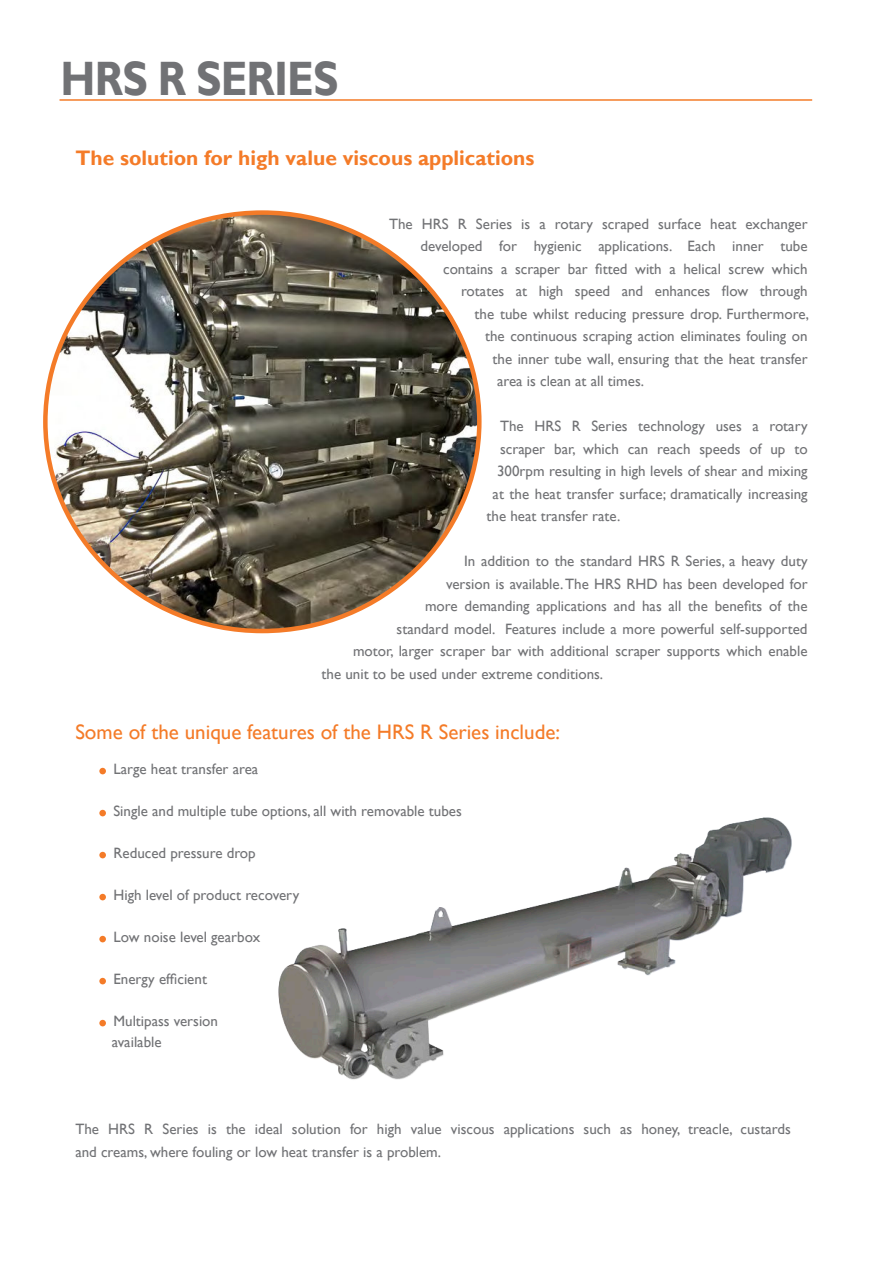
<style>
.page{position:relative;width:893px;height:1263px;background:#fff}
.page>*{position:absolute;margin:0;border:0;box-sizing:border-box;transform-origin:0 0}
.t1{font:700 48.3px "Gill Sans";letter-spacing:-.02em;color:#717275;scale:.87 1}
.t2{font:21px "Gill Sans";color:#f47b28}
.t3{font:700 21px "Gill Sans";color:#f47b28}
.t4{font:15px/21px "Gill Sans";color:#717275}
</style>
<div class="page">
<img style="left:278px;top:817px;width:514px;height:263px">
<img style="left:45px;top:213px;width:434px;height:418px">
<div style="left:99px;top:768px;width:7px;height:6px;background:#f47b28;border-radius:50%"></div>
<div style="left:99px;top:810px;width:7px;height:6px;background:#f47b28;border-radius:50%"></div>
<div style="left:99px;top:852px;width:7px;height:6px;background:#f47b28;border-radius:50%"></div>
<div style="left:99px;top:894px;width:7px;height:6px;background:#f47b28;border-radius:50%"></div>
<div style="left:99px;top:936px;width:7px;height:6px;background:#f47b28;border-radius:50%"></div>
<div style="left:99px;top:978px;width:7px;height:6px;background:#f47b28;border-radius:50%"></div>
<div style="left:99px;top:1020px;width:7px;height:6px;background:#f47b28;border-radius:50%"></div>
<hr style="left:60px;top:99px;width:752px;height:2px;background:#f47b28">
<h1 class="t1" style="left:61px;top:59px;width:321px">HRS R SERIES</h1>
<h2 class="t3" style="left:75px;top:149px;width:461px">The solution for high value viscous applications</h2>
<p class="t4" style="left:389px;top:214px;width:420px">The HRS R Series is a rotary scraped surface heat exchanger</p>
<p class="t4" style="left:421px;top:237px;width:388px">developed for hygienic applications. Each inner tube</p>
<p class="t4" style="left:443px;top:258px;width:366px">contains a scraper bar fitted with a helical screw which</p>
<p class="t4" style="left:461px;top:281px;width:348px">rotates at high speed and enhances flow through</p>
<p class="t4" style="left:475px;top:303px;width:336px">the tube whilst reducing pressure drop. Furthermore,</p>
<p class="t4" style="left:485px;top:326px;width:324px">the continuous scraping action eliminates fouling on</p>
<p class="t4" style="left:493px;top:348px;width:317px">the inner tube wall, ensuring that the heat transfer</p>
<p class="t4" style="left:497px;top:371px;width:148px">area is clean at all times.</p>
<p class="t4" style="left:500px;top:417px;width:309px">The HRS R Series technology uses a rotary</p>
<p class="t4" style="left:500px;top:438px;width:309px">scraper bar, which can reach speeds of up to</p>
<p class="t4" style="left:497px;top:461px;width:312px">300rpm resulting in high levels of shear and mixing</p>
<p class="t4" style="left:493px;top:483px;width:317px">at the heat transfer surface; dramatically increasing</p>
<p class="t4" style="left:487px;top:507px;width:135px">the heat transfer rate.</p>
<p class="t4" style="left:464px;top:551px;width:345px">In addition to the standard HRS R Series, a heavy duty</p>
<p class="t4" style="left:446px;top:574px;width:363px">version is available. The HRS RHD has been developed for</p>
<p class="t4" style="left:425px;top:596px;width:384px">more demanding applications and has all the benefits of the</p>
<p class="t4" style="left:397px;top:618px;width:413px">standard model. Features include a more powerful self-supported</p>
<p class="t4" style="left:353px;top:641px;width:456px">motor, larger scraper bar with additional scraper supports which enable</p>
<p class="t4" style="left:322px;top:663px;width:283px">the unit to be used under extreme conditions.</p>
<h2 class="t2" style="left:75px;top:720px;width:486px">Some of the unique features of the HRS R Series include:</h2>
<p class="t4" style="left:113px;top:760px;width:146px">Large heat transfer area</p>
<p class="t4" style="left:113px;top:801px;width:350px">Single and multiple tube options, all with removable tubes</p>
<p class="t4" style="left:113px;top:844px;width:144px">Reduced pressure drop</p>
<p class="t4" style="left:113px;top:886px;width:187px">High level of product recovery</p>
<p class="t4" style="left:113px;top:927px;width:148px">Low noise level gearbox</p>
<p class="t4" style="left:113px;top:969px;width:95px">Energy efficient</p>
<p class="t4" style="left:112px;top:1012px;width:108px">Multipass version available</p>
<p class="t4" style="left:75px;top:1118px;width:717px;line-height:22.5px">The HRS R Series is the ideal solution for high value viscous applications such as honey, treacle, custards and creams, where fouling or low heat transfer is a problem.</p>
</div>
